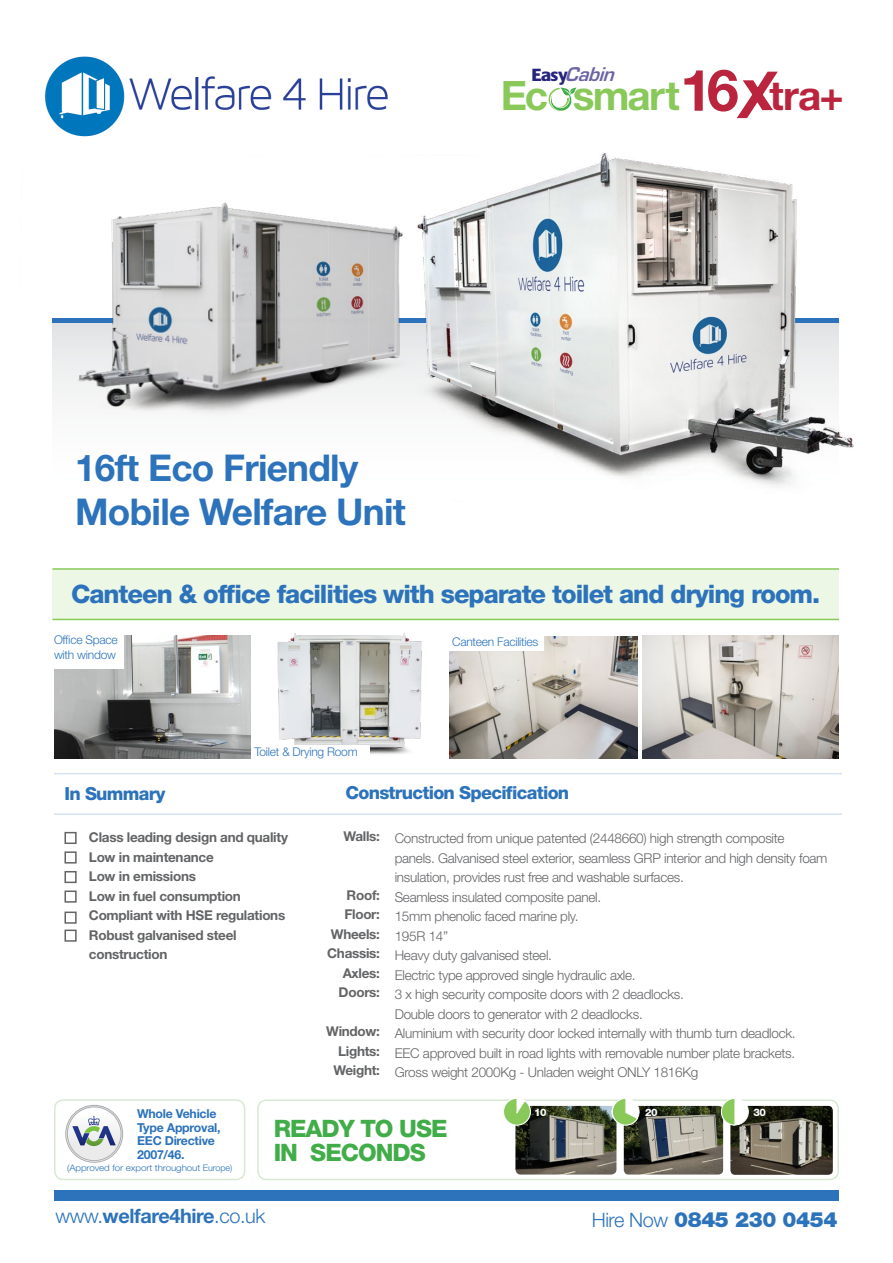
<style>
.page{position:relative;width:893px;height:1263px;background:#fff}
.page>*{position:absolute;margin:0;border:0;box-sizing:border-box;transform-origin:0 0}
.t1{font:700 40.65px "Helvetica Neue LT Std";letter-spacing:-.045em;color:#89c95a}
.t2{font:700 36.9px/43.3px "Helvetica Neue LT Std";letter-spacing:-.02em;color:#2c73bb}
.t3{font:800 25.5px "Helvetica Neue LT Std";letter-spacing:-.04em;color:#2c73bb}
.t4{font:800 24px/24px "Helvetica Neue LT Std";letter-spacing:-.04em;color:#41ad49}
.t5{font:900 21px "Helvetica Neue LT Std";letter-spacing:-.02em;color:#2c73bb}
.t6{font:700 19.95px "Helvetica Neue LT Std";letter-spacing:-.02em;color:#2c73bb}
.t7{font:italic 600 18.45px "Eurostile LT Std";color:#6a64a2}
.t8{font:800 18px "Helvetica Neue LT Std";letter-spacing:-.04em;color:#2c73bb}
.t9{font:300 13.5px/19.5px "Helvetica Neue LT Std";letter-spacing:-.02em;color:#636466}
.t10{font:700 13.5px/19.5px "Helvetica Neue LT Std";letter-spacing:-.02em;color:#636466;text-align:right}
.t11{font:700 12.3px/13.6px "Helvetica Neue LT Std";letter-spacing:-.02em;color:#2c73bb}
.t12{font:300 12px/15.5px "Helvetica Neue LT Std";letter-spacing:-.02em;color:#2c73bb}
.t13{font:800 10.35px "Helvetica Neue LT Std";color:#fff}
.t14{font:300 9px "Helvetica Neue LT Std";letter-spacing:-.01em;color:#2c73bb;scale:1.09 1}
.s1{font-family:"Praxis EF";font-weight:800;font-style:normal;color:#26247b}
.s2{font-size:57.45px;color:#bb243d}
.s3{color:#bb243d}
.s4{font-weight:300}
.s5{font-weight:300;font-size:19.95px}
</style>
<div class="page">
<div style="left:52px;top:568px;width:787px;height:51px;background:#edf7e6"></div>
<hr style="left:52px;top:568px;width:787px;height:2px;background:#89c95a">
<hr style="left:52px;top:619px;width:787px;height:1px;background:#89c95a">
<img style="left:54px;top:635px;width:196px;height:123px">
<div style="left:42px;top:633px;width:82px;height:36px;background:#fff"></div>
<img style="left:277px;top:633px;width:145px;height:121px">
<div style="left:253px;top:745px;width:117px;height:22px;background:#fff"></div>
<img style="left:450px;top:636px;width:188px;height:122px">
<div style="left:447px;top:635px;width:96px;height:16px;background:#fff"></div>
<img style="left:643px;top:635px;width:196px;height:123px">
<hr style="left:54px;top:813px;width:788px;height:2px;background:#d5e3f1">
<hr style="left:54px;top:773px;width:788px;height:1px;background:#d5e3f1">
<div style="left:64px;top:832px;width:13px;height:12px;border:2px solid #636466"></div>
<div style="left:64px;top:851px;width:13px;height:12px;border:2px solid #636466"></div>
<div style="left:64px;top:871px;width:13px;height:12px;border:2px solid #636466"></div>
<div style="left:64px;top:890px;width:13px;height:13px;border:2px solid #636466"></div>
<div style="left:64px;top:911px;width:13px;height:13px;border:2px solid #636466"></div>
<div style="left:64px;top:929px;width:13px;height:13px;border:2px solid #636466"></div>
<div style="left:54px;top:1099px;width:191px;height:81px;border:2px solid #d8e9d2;border-radius:9px"></div>
<svg style="left:66px;top:1105px;width:57px;height:57px"></svg>
<img style="left:515px;top:1106px;width:101px;height:68px">
<img style="left:624px;top:1106px;width:99px;height:68px">
<img style="left:730px;top:1106px;width:103px;height:69px">
<div style="left:257px;top:1099px;width:582px;height:81px;border:2px solid #d8e9d2;border-radius:9px"></div>
<svg style="left:503px;top:1099px;width:28px;height:27px"></svg>
<div style="left:722px;top:1099px;width:26px;height:26px;background:#fff;border-radius:50%"></div>
<div style="left:721px;top:1098px;width:28px;height:27px;border:1px solid #fff;border-radius:50%"></div>
<svg style="left:721px;top:1098px;width:15px;height:28px"></svg>
<div style="left:612px;top:1099px;width:27px;height:26px;background:#fff;border-radius:50%"></div>
<div style="left:612px;top:1098px;width:27px;height:27px;border:1px solid #fff;border-radius:50%"></div>
<svg style="left:612px;top:1098px;width:26px;height:28px"></svg>
<img style="left:44px;top:56px;width:344px;height:81px">
<div style="left:54px;top:1190px;width:785px;height:11px;background:#2c73bb"></div>
<svg style="left:549px;top:87px;width:28px;height:24px"></svg>
<svg style="left:737px;top:71px;width:41px;height:48px"></svg>
<img style="left:52px;top:202px;width:265px;height:213px">
<img style="left:317px;top:153px;width:537px;height:334px">
<h3 class="t7" style="left:532px;top:62px;width:90px"><span class="s1">E a s y</span>Cabin</h3>
<h1 class="t1" style="left:501px;top:70px;width:344px">Ec smart<span class="s2">16</span> <span class="s3">tra+</span></h1>
<h2 class="t2" style="left:75px;top:446px;width:332px">16ft Eco Friendly<br>Mobile Welfare Unit</h2>
<h3 class="t3" style="left:71px;top:579px;width:751px">Canteen &amp; office facilities with separate toilet and drying room.</h3>
<p class="t12" style="left:54px;top:632px;width:65px">Office Space with window</p>
<p class="t12" style="left:254px;top:744px;width:105px">Toilet &amp; Drying Room</p>
<p class="t12" style="left:452px;top:634px;width:88px">Canteen Facilities</p>
<h3 class="t8" style="left:64px;top:783px;width:102px">In Summary</h3>
<h3 class="t8" style="left:345px;top:782px;width:225px">Construction Specification</h3>
<p class="t9" style="left:395px;top:828px;width:434px">Constructed from unique patented (2448660) high strength composite panels. Galvanised steel exterior, seamless GRP interior and high density foam insulation, provides rust free and washable surfaces.<br>Seamless insulated composite panel.<br>15mm phenolic faced marine ply.<br>195R 14”<br>Heavy duty galvanised steel.<br>Electric type approved single hydraulic axle.<br>3 x high security composite doors with 2 deadlocks.<br>Double doors to generator with 2 deadlocks.<br>Aluminium with security door locked internally with thumb turn deadlock.<br>EEC approved built in road lights with removable number plate brackets.<br>Gross weight 2000Kg - Unladen weight ONLY 1816Kg</p>
<p class="t10" style="left:343px;top:826px;width:38px">Walls:</p>
<p class="t10" style="left:89px;top:827px;width:201px;text-align:left">Class leading design and quality<br>Low in maintenance<br>Low in emissions<br>Low in fuel consumption<br>Compliant with HSE regulations<br>Robust galvanised steel construction</p>
<p class="t10" style="left:327px;top:885px;width:54px">Roof:<br>Floor:<br>Wheels:<br>Chassis:<br>Axles:<br>Doors:</p>
<p class="t10" style="left:326px;top:1021px;width:55px">Window:<br>Lights:<br>Weight:</p>
<p class="t11" style="left:137px;top:1106px;width:85px">Whole Vehicle<br>Type Approval,<br>EEC Directive<br>2007/46.</p>
<p class="t14" style="left:67px;top:1162px;width:153px">(Approved for export throughout Europe)</p>
<h3 class="t4" style="left:274px;top:1116px;width:175px">READY TO USE<br>IN SECONDS</h3>
<p class="t13" style="left:534px;top:1106px;width:14px">10</p>
<p class="t13" style="left:645px;top:1106px;width:14px">20</p>
<p class="t13" style="left:753px;top:1106px;width:14px">30</p>
<h3 class="t6" style="left:55px;top:1204px;width:211px"><span class="s4">www.</span>welfare4hire<span class="s4">.co.uk</span></h3>
<h3 class="t5" style="left:592px;top:1207px;width:247px"><span class="s5">Hire Now</span> 0845 230 0454</h3>
</div>
